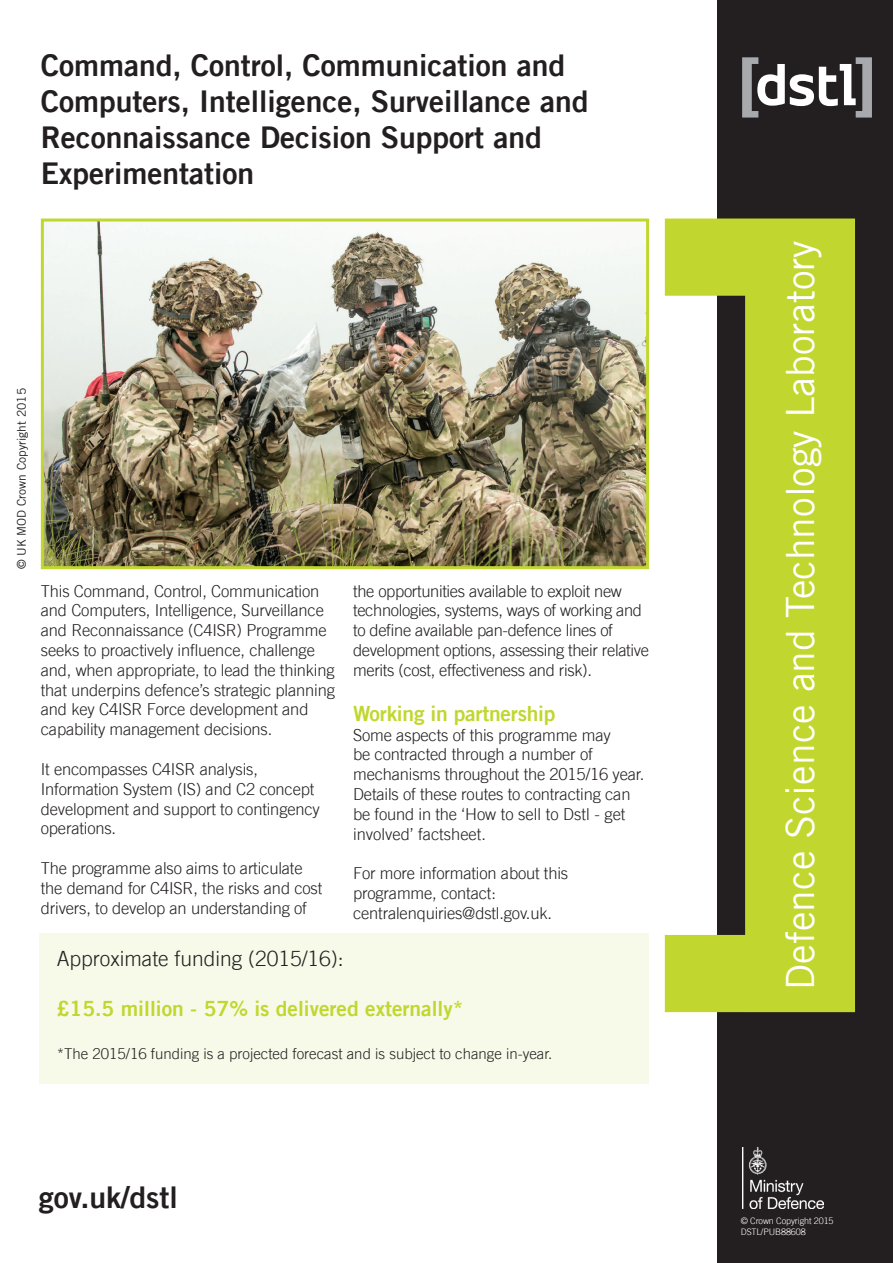
<style>
.page{position:relative;width:893px;height:1263px;background:#fff}
.page>*{position:absolute;margin:0;border:0;box-sizing:border-box;transform-origin:0 0}
.t1{font:39px "Trade Gothic";color:#fff}
.t2{font:30px/36px "Trade Gothic Bold Two";color:#231f20}
.t3{font:21px "Trade Gothic Bold Two";color:#c1d72f}
.t4{font:300 21px "Trade Gothic";color:#231f20}
.t5{font:300 16.5px/19.8px "Trade Gothic";letter-spacing:-.01em;color:#231f20}
.t6{font:300 15px "Trade Gothic";color:#231f20}
.t7{font:12px "Trade Gothic";color:#231f20}
.t8{font:300 9px/10.8px "Trade Gothic";letter-spacing:-.01em;color:#fff}
</style>
<div class="page">
<div style="left:718px;top:0;width:175px;height:1263px;background:#231f20"></div>
<svg style="left:665px;top:219px;width:190px;height:793px;fill:#c1d72f"></svg>
<img style="left:742px;top:1148px;width:82px;height:60px">
<svg style="left:742px;top:57px;width:130px;height:61px"></svg>
<div style="left:40px;top:933px;width:609px;height:151px;background:#f7fae9"></div>
<img style="left:45px;top:223px;width:600px;height:342px">
<div style="left:41px;top:219px;width:608px;height:350px;border:3px solid #c1d72f"></div>
<p class="t2" style="left:41px;top:47px;width:549px">Command, Control, Communication and Computers, Intelligence, Surveillance and Reconnaissance Decision Support and Experimentation</p>
<p class="t7" style="left:14px;top:569px;width:183px;rotate:-90deg">© UK MOD Crown Copyright 2015</p>
<p class="t5" style="left:41px;top:581px;width:296px">This Command, Control, Communication and Computers, Intelligence, Surveillance and Reconnaissance (C4ISR) Programme seeks to proactively influence, challenge and, when appropriate, to lead the thinking that underpins defence’s strategic planning and key C4ISR Force development and capability management decisions.</p>
<p class="t5" style="left:41px;top:759px;width:281px">It encompasses C4ISR analysis,<br>Information System (IS) and C2 concept development and support to contingency operations.</p>
<p class="t5" style="left:41px;top:858px;width:283px">The programme also aims to articulate the demand for C4ISR, the risks and cost drivers, to develop an understanding of</p>
<p class="t5" style="left:353px;top:581px;width:297px">the opportunities available to exploit new technologies, systems, ways of working and to define available pan-defence lines of development options, assessing their relative merits (cost, effectiveness and risk).</p>
<p class="t3" style="left:353px;top:700px;width:204px">Working in partnership</p>
<p class="t5" style="left:353px;top:725px;width:293px">Some aspects of this programme may<br>be contracted through a number of mechanisms throughout the 2015/16 year.<br>Details of these routes to contracting can be found in the ‘How to sell to Dstl - get involved’ factsheet.</p>
<p class="t5" style="left:353px;top:863px;width:217px">For more information about this programme, contact:</p>
<p class="t5" style="left:353px;top:903px;width:200px">centralenquiries@dstl.gov.uk.</p>
<p class="t4" style="left:57px;top:946px;width:289px">Approximate funding (2015/16):</p>
<p class="t3" style="left:57px;top:995px;width:408px">£15.5 million - 57% is delivered externally*</p>
<p class="t6" style="left:57px;top:1045px;width:497px">*The 2015/16 funding is a projected forecast and is subject to change in-year.</p>
<p class="t2" style="left:39px;top:1179px;width:141px">gov.uk/dstl</p>
<p class="t1" style="left:777px;top:990px;width:751px;rotate:-90deg">Defence Science and Technology Laboratory</p>
<p class="t8" style="left:741px;top:1215px;width:94px">© Crown Copyright 2015<br>DSTL/PUB88608</p>
</div>
